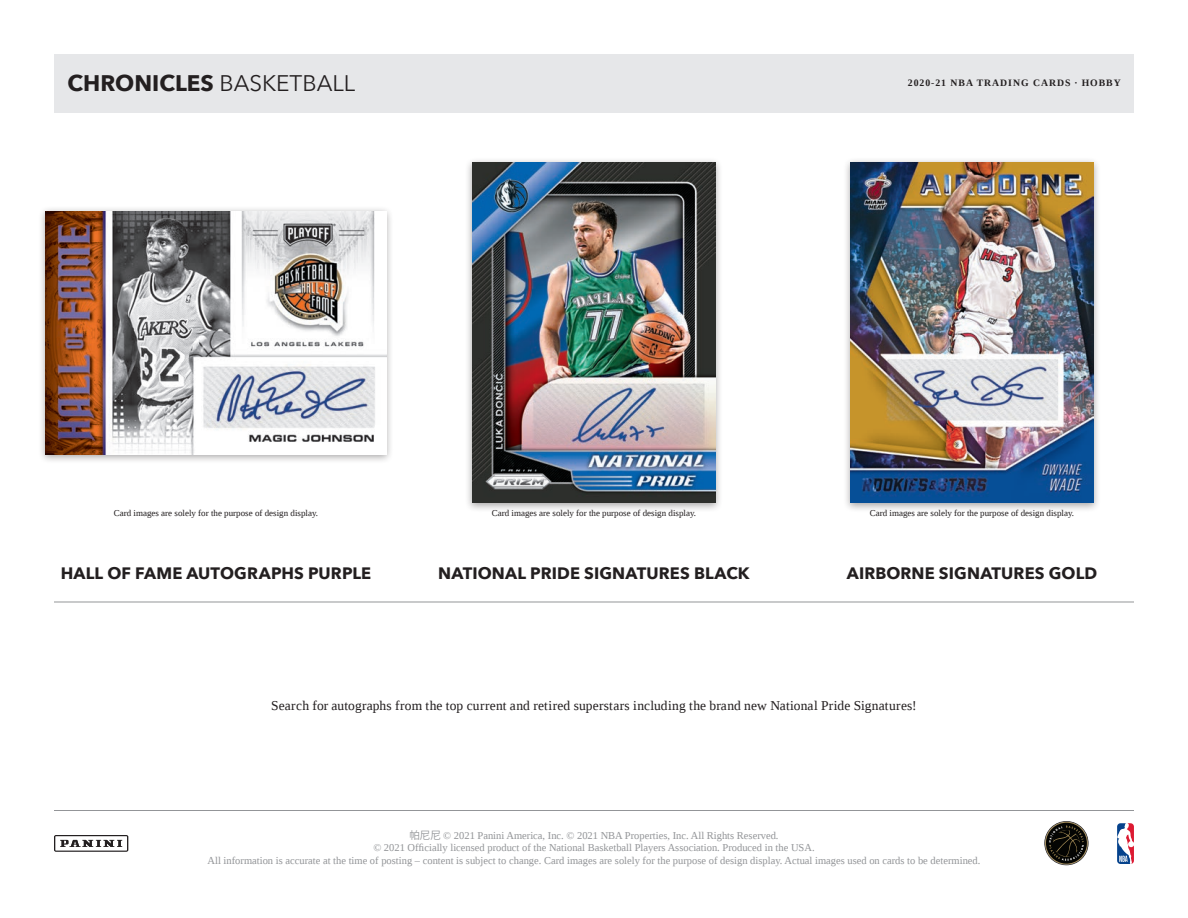
<style>
.page{position:relative;width:1188px;height:918px;background:#fff}
.page>*{position:absolute;margin:0;border:0;box-sizing:border-box;transform-origin:0 0}
.t1{font:700 22.5px "Avenir Next";color:#231f20}
.t2{font:700 16.5px "Avenir Next";letter-spacing:.01em;color:#231f20}
.t3{font:13.5px "Liberation Serif";letter-spacing:.01em;color:#231f20}
.t4{font:10.5px/12.6px "Liberation Serif";color:#939598;text-align:center}
.t5{font:700 9.75px "Liberation Serif";letter-spacing:.1em;color:#231f20}
.t6{font:9px "Liberation Serif";color:#231f20}
.s1{font-weight:400}
.s2{font-family:"Koz Go Pr 6 N"}
</style>
<div class="page">
<hr style="left:54px;top:602px;width:1080px;height:1px;background:#939598">
<div style="left:39px;top:206px;width:355px;height:258px;background:#231f20;opacity:.4"></div>
<img style="left:46px;top:211px;width:340px;height:243px">
<div style="left:465px;top:158px;width:258px;height:355px;background:#231f20;opacity:.4"></div>
<img style="left:472px;top:163px;width:244px;height:340px">
<div style="left:843px;top:157px;width:258px;height:356px;background:#231f20;opacity:.4"></div>
<img style="left:850px;top:163px;width:244px;height:340px">
<svg style="left:1117px;top:823px;width:17px;height:41px"></svg>
<hr style="left:54px;top:810px;width:1080px;height:1px;background:#939598">
<svg style="left:54px;top:835px;width:74px;height:17px"></svg>
<svg style="left:1044px;top:821px;width:45px;height:44px"></svg>
<div style="left:54px;top:54px;width:1080px;height:58px;background:#e6e7e9"></div>
<p class="t1" style="left:68px;top:64px;width:289px">CHRONICLES <span class="s1">BASKETBALL</span></p>
<p class="t5" style="left:908px;top:77px;width:215px">2020-21 NBA TRADING CARDS · HOBBY</p>
<p class="t6" style="left:114px;top:507px;width:206px">Card images are solely for the purpose of design display.</p>
<p class="t6" style="left:492px;top:507px;width:206px">Card images are solely for the purpose of design display.</p>
<p class="t6" style="left:870px;top:507px;width:206px">Card images are solely for the purpose of design display.</p>
<p class="t2" style="left:61px;top:559px;width:312px">HALL OF FAME AUTOGRAPHS PURPLE</p>
<p class="t2" style="left:438px;top:559px;width:313px">NATIONAL PRIDE SIGNATURES BLACK</p>
<p class="t2" style="left:847px;top:559px;width:252px">AIRBORNE SIGNATURES GOLD</p>
<p class="t3" style="left:271px;top:696px;width:647px">Search for autographs from the top current and retired superstars including the brand new National Pride Signatures!</p>
<p class="t4" style="left:208px;top:829px;width:774px"><span class="s2">帕尼尼</span> © 2021 Panini America, Inc. © 2021 NBA Properties, Inc. All Rights Reserved.<br>© 2021 Officially licensed product of the National Basketball Players Association. Produced in the USA.<br>All information is accurate at the time of posting – content is subject to change. Card images are solely for the purpose of design display. Actual images used on cards to be determined.</p>
</div>
